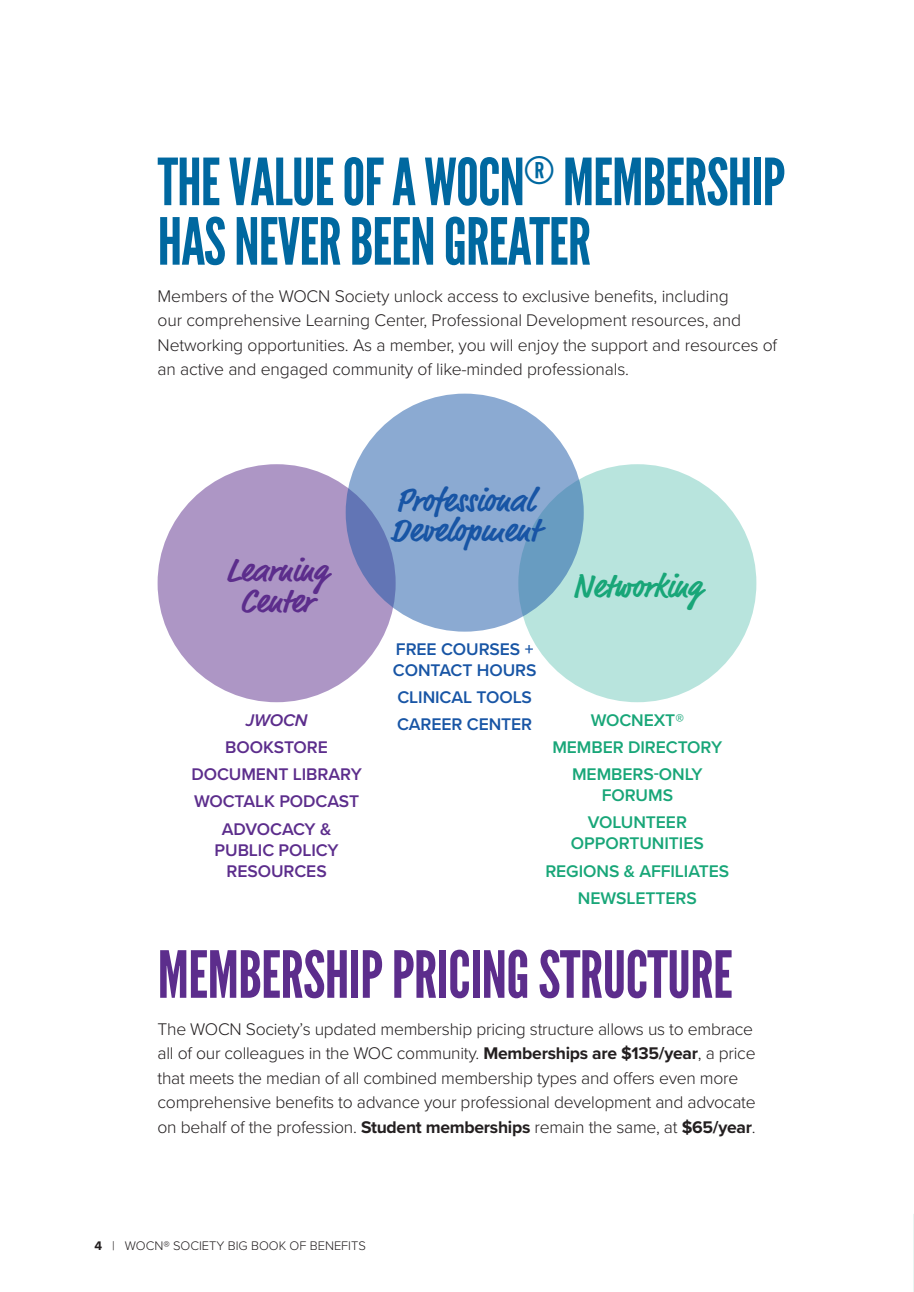
<style>
.page{position:relative;width:914px;height:1292px;background:#fff}
.page>*{position:absolute;margin:0;border:0;box-sizing:border-box;transform-origin:0 0}
.t1{font:64.75px/59.5px "League Gothic";letter-spacing:-.015em;color:#0068a0}
.t2{font:64.75px "League Gothic";letter-spacing:-.01em;color:#5c2d8c}
.t3{font:700 33.43px/30.3px "Market Pro";color:#1855a5}
.t4{font:700 33.43px/30.3px "Market Pro";color:#5c2d8c;text-align:center}
.t5{font:700 33.43px "Market Pro";color:#18a678}
.t6{font:300 17.5px/24.5px "Proxima Nova";letter-spacing:-.015em;color:#231f20}
.t7{font:600 17.5px/21px "Proxima Nova";letter-spacing:-.005em;color:#18a678;text-align:center}
.t8{font:600 17.5px/21px "Proxima Nova";letter-spacing:-.005em;color:#5c2d8c;text-align:center}
.t9{font:600 17.5px/21px "Proxima Nova";letter-spacing:-.005em;color:#1855a5}
.t10{font:italic 600 17.5px "Proxima Nova";letter-spacing:-.005em;color:#5c2d8c}
.t11{font:300 12.95px "Proxima Nova";color:#231f20}
.s1{font-weight:700}
</style>
<div class="page">
<div style="left:158px;top:464px;width:237px;height:238px;background:#ad96c5;border-radius:50%"></div>
<div style="left:518px;top:464px;width:238px;height:238px;background:#b8e4dd;border-radius:50%"></div>
<svg style="left:346px;top:393px;width:237px;height:238px;background:#84a4ce"></svg>
<hr style="left:913px;top:1213px;width:1px;height:79px;background:#daefeb">
<p class="t1" style="left:158px;top:153px;width:629px">THE VALUE OF A WOCN<sup>®</sup> MEMBERSHIP<br>HAS NEVER BEEN GREATER</p>
<p class="t6" style="left:158px;top:283px;width:621px">Members of the WOCN Society unlock access to exclusive benefits, including<br>our comprehensive Learning Center, Professional Development resources, and Networking opportunities. As a member, you will enjoy the support and resources of an active and engaged community of like-minded professionals.</p>
<p class="t4" style="left:225px;top:556px;width:104px">Learning<br>Center</p>
<p class="t10" style="left:246px;top:711px;width:63px">JWOCN</p>
<p class="t8" style="left:225px;top:736px;width:104px">BOOKSTORE</p>
<p class="t8" style="left:191px;top:763px;width:172px">DOCUMENT LIBRARY</p>
<p class="t8" style="left:194px;top:790px;width:166px">WOCTALK PODCAST</p>
<p class="t8" style="left:215px;top:818px;width:125px">ADVOCACY &amp;<br>PUBLIC POLICY<br>RESOURCES</p>
<p class="t3" style="left:391px;top:486px;width:149px">Professional<br>Development</p>
<p class="t5" style="left:572px;top:562px;width:131px">Networking</p>
<p class="t9" style="left:393px;top:637px;width:145px">FREE COURSES +<br>CONTACT HOURS</p>
<p class="t9" style="left:397px;top:686px;width:136px">CLINICAL TOOLS</p>
<p class="t9" style="left:397px;top:713px;width:137px">CAREER CENTER</p>
<p class="t7" style="left:590px;top:708px;width:95px">WOCNEXT®</p>
<p class="t7" style="left:552px;top:736px;width:171px">MEMBER DIRECTORY</p>
<p class="t7" style="left:572px;top:763px;width:132px">MEMBERS-ONLY<br>FORUMS</p>
<p class="t7" style="left:571px;top:811px;width:134px">VOLUNTEER<br>OPPORTUNITIES</p>
<p class="t7" style="left:545px;top:860px;width:185px">REGIONS &amp; AFFILIATES</p>
<p class="t7" style="left:578px;top:887px;width:120px">NEWSLETTERS</p>
<p class="t2" style="left:158px;top:936px;width:576px">MEMBERSHIP PRICING STRUCTURE</p>
<p class="t6" style="left:158px;top:1015px;width:599px">The WOCN Society’s updated membership pricing structure allows us to embrace all of our colleagues in the WOC community. <span class="s1">Memberships are $135/year</span>, a price that meets the median of all combined membership types and offers even more comprehensive benefits to advance your professional development and advocate on behalf of the profession. <span class="s1">Student memberships</span> remain the same, at <span class="s1">$65/year</span>.</p>
<p class="t11" style="left:94px;top:1235px;width:273px"><span class="s1">4</span> | WOCN® SOCIETY BIG BOOK OF BENEFITS</p>
</div>
